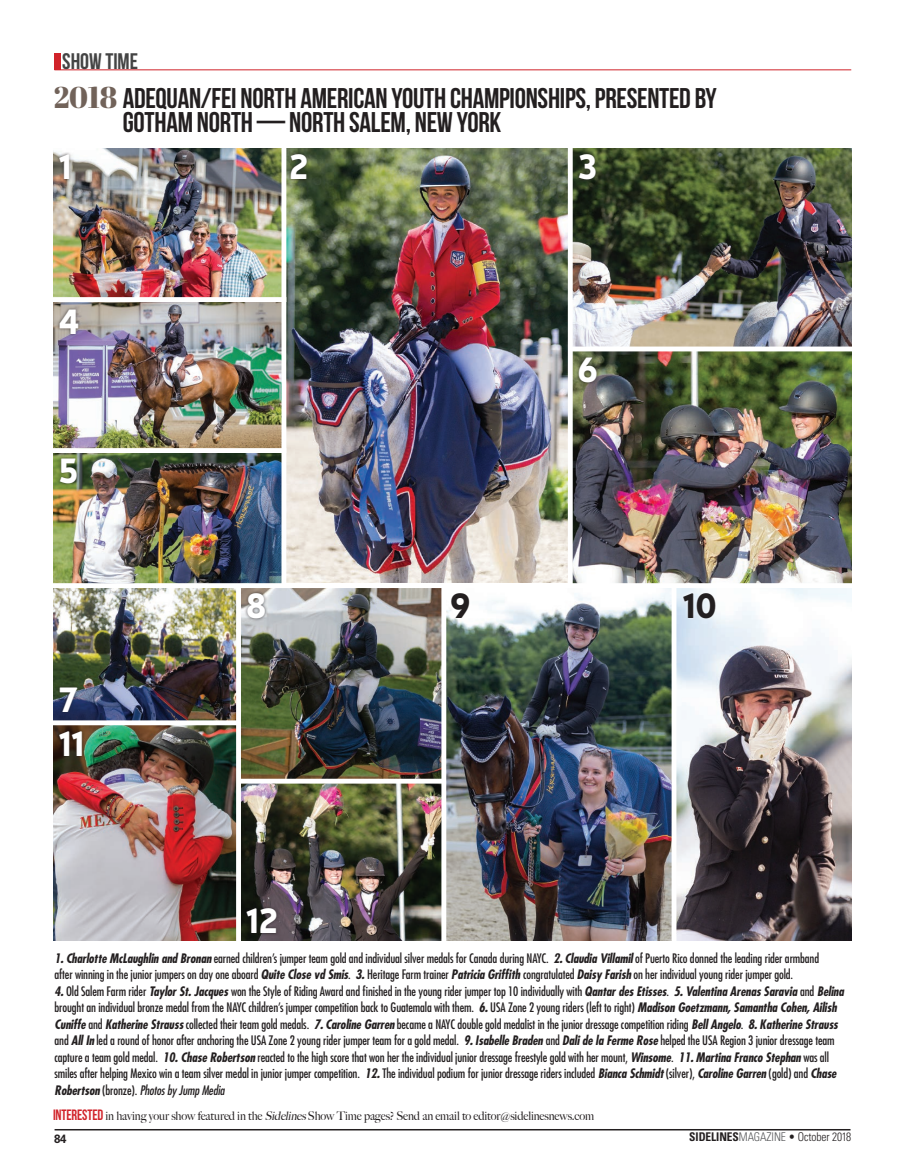
<style>
.page{position:relative;width:905px;height:1175px;background:#fff}
.page>*{position:absolute;margin:0;border:0;box-sizing:border-box;transform-origin:0 0}
.t1{font:900 34.5px "Neris";color:#fff;scale:.95 1}
.t2{font:900 34.5px "Neris";color:#231f20;scale:.95 1}
.t3{font:700 28.5px/24px "Bebas Neue";letter-spacing:-.01em;color:#231f20}
.t4{font:700 22.5px "Bebas Neue";color:#444}
.t5{font:condensed 12.75px/16.5px "Futura";letter-spacing:-.01em;color:#231f20}
.t6{font:500 12px "Big Caslon";letter-spacing:-.01em;color:#231f20;scale:.95 1}
.t7{font:300 condensed 12px "Univers LT Std";letter-spacing:-.005em;color:#231f20;scale:.95 1}
.t8{font:700 12px "Univers LT Std";color:#231f20;scale:.95 1}
.s1{font-family:"Abril Fatface";font-weight:400;font-size:30px;color:#716259}
.s2{font-weight:700;font-style:italic}
.s3{font-style:italic}
.s4{font-family:"Bebas Neue";font-weight:700;font-size:15px;color:#d1232a}
.s5{font-weight:700}
.s6{color:#57585a}
</style>
<div class="page">
<hr style="left:55px;top:1129px;width:795px;height:1px;background:#231f20">
<hr style="left:54px;top:69px;width:797px;height:1px;background:#d1232a">
<div style="left:54px;top:54px;width:7px;height:16px;background:#d1232a"></div>
<img style="left:54px;top:148px;width:227px;height:300px">
<img style="left:446px;top:588px;width:405px;height:352px">
<img style="left:241px;top:783px;width:200px;height:157px">
<img style="left:54px;top:588px;width:182px;height:352px">
<img style="left:286px;top:148px;width:282px;height:434px">
<img style="left:572px;top:148px;width:279px;height:435px">
<img style="left:241px;top:588px;width:200px;height:190px">
<img style="left:54px;top:453px;width:227px;height:130px">
<div style="left:56px;top:151px;width:16px;height:32px;background:#231f20;opacity:.75"></div>
<div style="left:56px;top:306px;width:25px;height:31px;background:#231f20;opacity:.75"></div>
<div style="left:57px;top:455px;width:23px;height:32px;background:#231f20;opacity:.75"></div>
<div style="left:56px;top:684px;width:24px;height:31px;background:#231f20;opacity:.75"></div>
<div style="left:244px;top:590px;width:24px;height:32px;background:#231f20;opacity:.75"></div>
<div style="left:243px;top:905px;width:37px;height:31px;background:#231f20;opacity:.75"></div>
<div style="left:679px;top:589px;width:40px;height:33px;background:#fff;opacity:.75"></div>
<div style="left:447px;top:589px;width:26px;height:32px;background:#fff"></div>
<div style="left:56px;top:728px;width:29px;height:31px;background:#231f20;opacity:.75"></div>
<div style="left:287px;top:151px;width:23px;height:32px;background:#231f20;opacity:.75"></div>
<div style="left:575px;top:151px;width:24px;height:32px;background:#231f20;opacity:.75"></div>
<div style="left:575px;top:355px;width:25px;height:31px;background:#231f20;opacity:.75"></div>
<div style="left:51px;top:297px;width:235px;height:5px;background:#fff"></div>
<div style="left:569px;top:346px;width:287px;height:5px;background:#fff"></div>
<div style="left:671px;top:584px;width:5px;height:361px;background:#fff"></div>
<div style="left:48px;top:720px;width:191px;height:5px;background:#fff"></div>
<h3 class="t4" style="left:62px;top:49px;width:77px">SHOW TIME</h3>
<h2 class="t3" style="left:123px;top:85px;width:595px;text-indent:-69px"><span class="s1">2018</span> ADEQUAN/FEI NORTH AMERICAN YOUTH CHAMPIONSHIPS, PRESENTED BY<br>GOTHAM NORTH — NORTH SALEM, NEW YORK</h2>
<h1 class="t1" style="left:58px;top:141px;width:15px">1</h1>
<h1 class="t1" style="left:58px;top:296px;width:24px">4</h1>
<h1 class="t1" style="left:58px;top:445px;width:22px">5</h1>
<h1 class="t1" style="left:58px;top:674px;width:22px">7</h1>
<h1 class="t1" style="left:58px;top:718px;width:29px">11</h1>
<h1 class="t1" style="left:289px;top:141px;width:22px">2</h1>
<h1 class="t1" style="left:577px;top:141px;width:22px">3</h1>
<h1 class="t1" style="left:577px;top:344px;width:23px">6</h1>
<h1 class="t1" style="left:246px;top:580px;width:23px">8</h1>
<h1 class="t2" style="left:450px;top:580px;width:23px">9</h1>
<h1 class="t2" style="left:682px;top:580px;width:38px">10</h1>
<h1 class="t1" style="left:246px;top:895px;width:36px">12</h1>
<p class="t5" style="left:55px;top:949px;width:766px"><span class="s2">1. Charlotte McLaughlin and Bronan</span> earned children’s jumper team gold and individual silver medals for Canada during NAYC. <span class="s2">2. Claudia Villamil</span> of Puerto Rico donned the leading rider armband after winning in the junior jumpers on day one aboard <span class="s2">Quite Close vd Smis</span>. <span class="s2">3.</span> Heritage Farm trainer <span class="s2">Patricia Griffith</span> congratulated <span class="s2">Daisy Farish</span> on her individual young rider jumper gold.</p>
<p class="t5" style="left:55px;top:982px;width:790px"><span class="s2">4.</span> Old Salem Farm rider <span class="s2">Taylor St. Jacques</span> won the Style of Riding Award and finished in the young rider jumper top 10 individually with <span class="s2">Qantar des Etisses</span>. <span class="s2">5. Valentina Arenas Saravia</span> and <span class="s2">Belina </span>brought an individual bronze medal from the NAYC children’s jumper competition back to Guatemala with them. <span class="s2">6.</span> USA Zone 2 young riders (left to right) <span class="s2">Madison Goetzmann, Samantha Cohen, Ailish Cuniffe</span> and <span class="s2">Katherine Strauss</span> collected their team gold medals. <span class="s2">7. Caroline Garren</span> became a NAYC double gold medalist in the junior dressage competition riding <span class="s2">Bell Angelo</span>. <span class="s2">8. Katherine Strauss </span>and <span class="s2">All In</span> led a round of honor after anchoring the USA Zone 2 young rider jumper team for a gold medal. <span class="s2">9. Isabelle Braden</span> and <span class="s2">Dali de la Ferme Rose</span> helped the USA Region 3 junior dressage team capture a team gold medal. <span class="s2">10. Chase Robertson</span> reacted to the high score that won her the individual junior dressage freestyle gold with her mount, <span class="s2">Winsome</span>. <span class="s2">11. Martina Franco Stephan</span> was all smiles after helping Mexico win a team silver medal in junior jumper competition. <span class="s2">12.</span> The individual podium for junior dressage riders included <span class="s2">Bianca Schmidt</span> (silver), <span class="s2">Caroline Garren</span> (gold) and <span class="s2">Chase Robertson</span> (bronze). <span class="s3">Photos by Jump Media</span></p>
<p class="t6" style="left:53px;top:1106px;width:571px"><span class="s4">INTERESTED</span> in having your show featured in the <span class="s3">Sidelines</span>Show Time pages? Send an email to editor@sidelinesnews.com</p>
<p class="t8" style="left:54px;top:1131px;width:15px">84</p>
<p class="t7" style="left:689px;top:1129px;width:172px"><span class="s5">SIDELINES</span><span class="s6">MAGAZINE</span> • October 2018</p>
</div>
